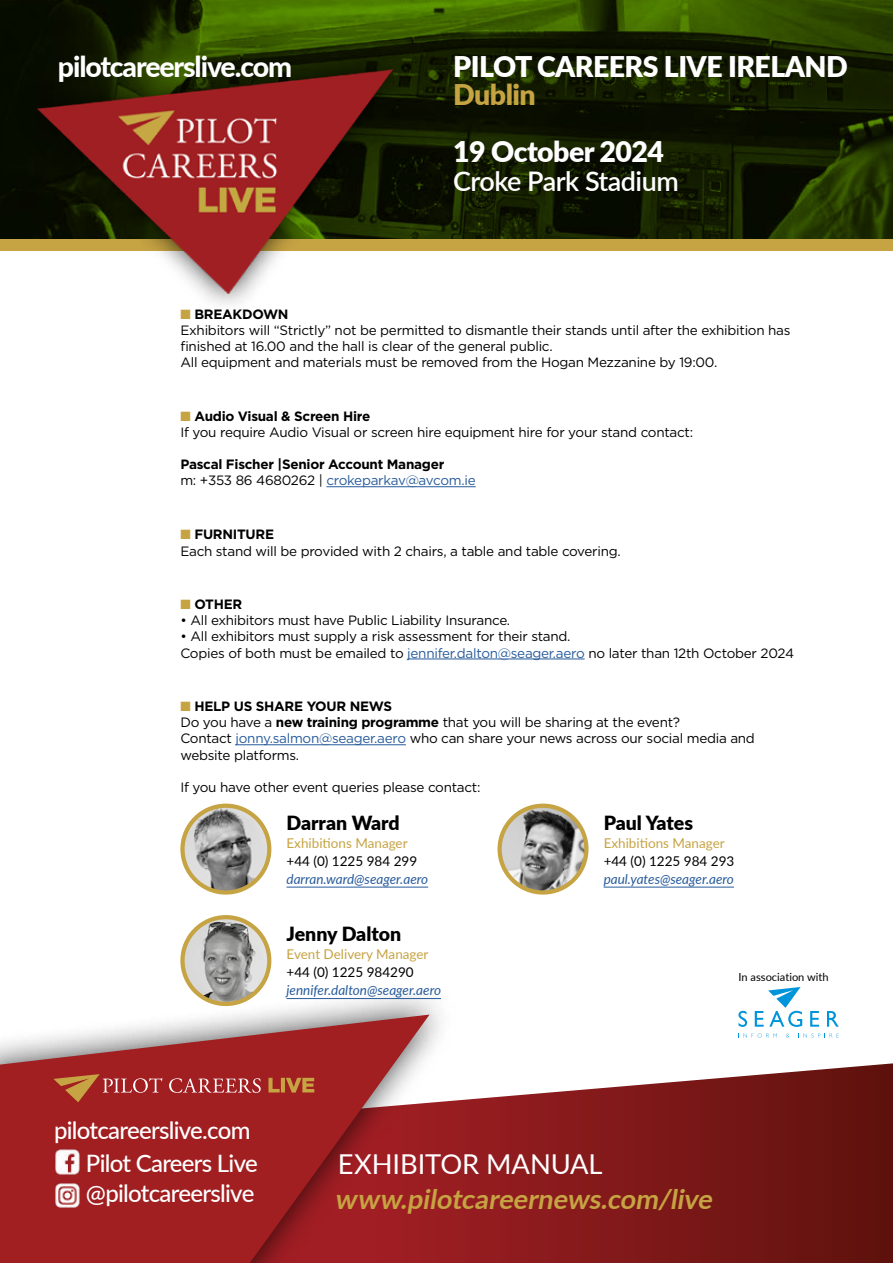
<style>
.page{position:relative;width:893px;height:1263px;background:#fff}
.page>*{position:absolute;margin:0;border:0;box-sizing:border-box;transform-origin:0 0}
.t1{font:900 28.5px "Lato";letter-spacing:-.02em;color:#fff}
.t2{font:800 28.5px "Lato";letter-spacing:-.04em;color:#fff}
.t3{font:900 28.5px "Lato";letter-spacing:-.02em;color:#c6a343}
.t4{font:27.45px "Lato";letter-spacing:-.005em;color:#fff}
.t5{font:italic 700 27.3px "Lato";color:#c6a343}
.t6{font:600 27px "Lato";letter-spacing:-.02em;color:#fff}
.t7{font:500 24px/33px "Lato";letter-spacing:-.03em;color:#fff}
.t8{font:900 19.5px "Lato";color:#000}
.t9{font:13.5px/16.2px "Gotham";letter-spacing:-.02em;color:#000}
.t10{font:700 13.5px/16.2px "Gotham";letter-spacing:-.02em;color:#000}
.t11{font:italic 13.5px "Lato";color:#275b9b}
.t12{font:13.5px "Lato";color:#c6a343}
.t13{font:13.5px "Lato";color:#000}
.t14{font:11.1px "Lato";color:#000}
.s1{color:#c6a343}
.s2{font-weight:700}
.s3{font-weight:400}
.s4{font-weight:400;color:#275b9b}
.s5{color:#275b9b}
</style>
<div class="page">
<svg style="left:827px;top:1011px;width:12px;height:16px"></svg>
<svg style="left:810px;top:1011px;width:9px;height:16px"></svg>
<svg style="left:738px;top:1011px;width:9px;height:16px"></svg>
<svg style="left:755px;top:987px;width:47px;height:40px"></svg>
<svg style="left:738px;top:1033px;width:39px;height:4px"></svg>
<svg style="left:798px;top:1033px;width:41px;height:4px"></svg>
<svg style="left:0;top:0;width:893px;height:240px;background:#1b2900"></svg>
<div style="left:0;top:240px;width:893px;height:11px;background:#c6a343"></div>
<div style="left:16px;top:45px;width:398px;height:271px;background:#000;opacity:.75"></div>
<img style="left:37px;top:70px;width:355px;height:224px">
<hr style="left:326px;top:486px;width:150px;height:1px;background:#275b9b">
<hr style="left:407px;top:659px;width:178px;height:1px;background:#275b9b">
<hr style="left:236px;top:744px;width:170px;height:1px;background:#275b9b">
<hr style="left:287px;top:887px;width:141px;height:1px;background:#275b9b">
<img style="left:182px;top:806px;width:87px;height:86px;border-radius:43px">
<div style="left:180px;top:804px;width:91px;height:91px;border:4px solid #c6a343;border-radius:50%"></div>
<hr style="left:604px;top:887px;width:130px;height:1px;background:#275b9b">
<img style="left:501px;top:806px;width:85px;height:86px">
<div style="left:497px;top:804px;width:91px;height:91px;border:4px solid #c6a343;border-radius:50%"></div>
<svg style="left:456px;top:1063px;width:437px;height:200px;background:#862d2c"></svg>
<div style="left:0;top:985px;width:456px;height:278px;background:#000;opacity:.75"></div>
<svg style="left:0;top:1014px;width:430px;height:249px;background:#a7383b"></svg>
<svg style="left:268px;top:1078px;width:46px;height:14px"></svg>
<svg style="left:53px;top:1074px;width:208px;height:28px;background:#ad3f38"></svg>
<img style="left:54px;top:1149px;width:27px;height:26px">
<img style="left:54px;top:1182px;width:27px;height:27px">
<img style="left:182px;top:917px;width:87px;height:87px;border-radius:43px">
<div style="left:180px;top:915px;width:91px;height:91px;border:4px solid #c6a343;border-radius:50%"></div>
<hr style="left:287px;top:998px;width:154px;height:1px;background:#275b9b">
<h1 class="t2" style="left:58px;top:45px;width:236px">pilotcareerslive.com</h1>
<h1 class="t1" style="left:453px;top:45px;width:396px">PILOT CAREERS LIVE IRELAND</h1>
<h1 class="t3" style="left:453px;top:74px;width:84px">Dublin</h1>
<h1 class="t1" style="left:453px;top:131px;width:212px">19 October 2024</h1>
<h3 class="t6" style="left:453px;top:162px;width:227px">Croke Park Stadium</h3>
<p class="t9" style="left:180px;top:305px;width:612px"><span class="s1">■</span> <span class="s2">BREAKDOWN<br></span>Exhibitors will “Strictly” not be permitted to dismantle their stands until after the exhibition has finished at 16.00 and the hall is clear of the general public.<br>All equipment and materials must be removed from the Hogan Mezzanine by 19:00.</p>
<p class="t9" style="left:180px;top:407px;width:514px"><span class="s1">■</span> <span class="s2">Audio Visual &amp; Screen Hire<br></span>If you require Audio Visual or screen hire equipment hire for your stand contact:</p>
<p class="t10" style="left:180px;top:456px;width:297px">Pascal Fischer |Senior Account Manager<br><span class="s3">m: +353 86 4680262 |</span> <span class="s4">crokeparkav@avcom.ie</span></p>
<p class="t9" style="left:180px;top:526px;width:442px"><span class="s1">■</span> <span class="s2">FURNITURE<br></span>Each stand will be provided with 2 chairs, a table and table covering.</p>
<p class="t10" style="left:180px;top:596px;width:63px"><span class="s1">■</span> OTHER</p>
<p class="t9" style="left:180px;top:612px;width:331px">• All exhibitors must have Public Liability Insurance.</p>
<p class="t9" style="left:180px;top:628px;width:615px">• All exhibitors must supply a risk assessment for their stand.<br>Copies of both must be emailed to <span class="s5">jennifer.dalton@seager.aero</span> no later than 12th October 2024</p>
<p class="t9" style="left:180px;top:698px;width:576px"><span class="s1">■</span> <span class="s2">HELP US SHARE YOUR NEWS<br></span>Do you have a <span class="s2">new training programme</span> that you will be sharing at the event?<br>Contact <span class="s5">jonny.salmon@seager.aero</span> who can share your news across our social media and website platforms.</p>
<p class="t9" style="left:180px;top:779px;width:302px">If you have other event queries please contact:</p>
<h3 class="t8" style="left:287px;top:808px;width:115px">Darran Ward</h3>
<p class="t12" style="left:287px;top:833px;width:123px">Exhibitions Manager</p>
<p class="t13" style="left:287px;top:851px;width:132px">+44 (0) 1225 984 299</p>
<p class="t11" style="left:287px;top:869px;width:143px">darran.ward@seager.aero</p>
<h3 class="t8" style="left:604px;top:808px;width:91px">Paul Yates</h3>
<p class="t12" style="left:604px;top:833px;width:123px">Exhibitions Manager</p>
<p class="t13" style="left:604px;top:851px;width:132px">+44 (0) 1225 984 293</p>
<p class="t11" style="left:604px;top:869px;width:132px">paul.yates@seager.aero</p>
<h3 class="t8" style="left:287px;top:920px;width:116px">Jenny Dalton</h3>
<p class="t12" style="left:287px;top:945px;width:143px">Event Delivery Manager</p>
<p class="t13" style="left:287px;top:963px;width:129px">+44 (0) 1225 984290</p>
<p class="t11" style="left:287px;top:981px;width:156px">jennifer.dalton@seager.aero</p>
<p class="t14" style="left:738px;top:969px;width:92px">In association with</p>
<h3 class="t7" style="left:86px;top:1113px;width:173px;text-indent:-32px">pilotcareerslive.com<br>Pilot Careers Live</h3>
<h3 class="t7" style="left:86px;top:1176px;width:170px">@pilotcareerslive</h3>
<h3 class="t5" style="left:334px;top:1179px;width:385px">www.pilotcareernews.com/live</h3>
<h2 class="t4" style="left:338px;top:1144px;width:266px">EXHIBITOR MANUAL</h2>
</div>
